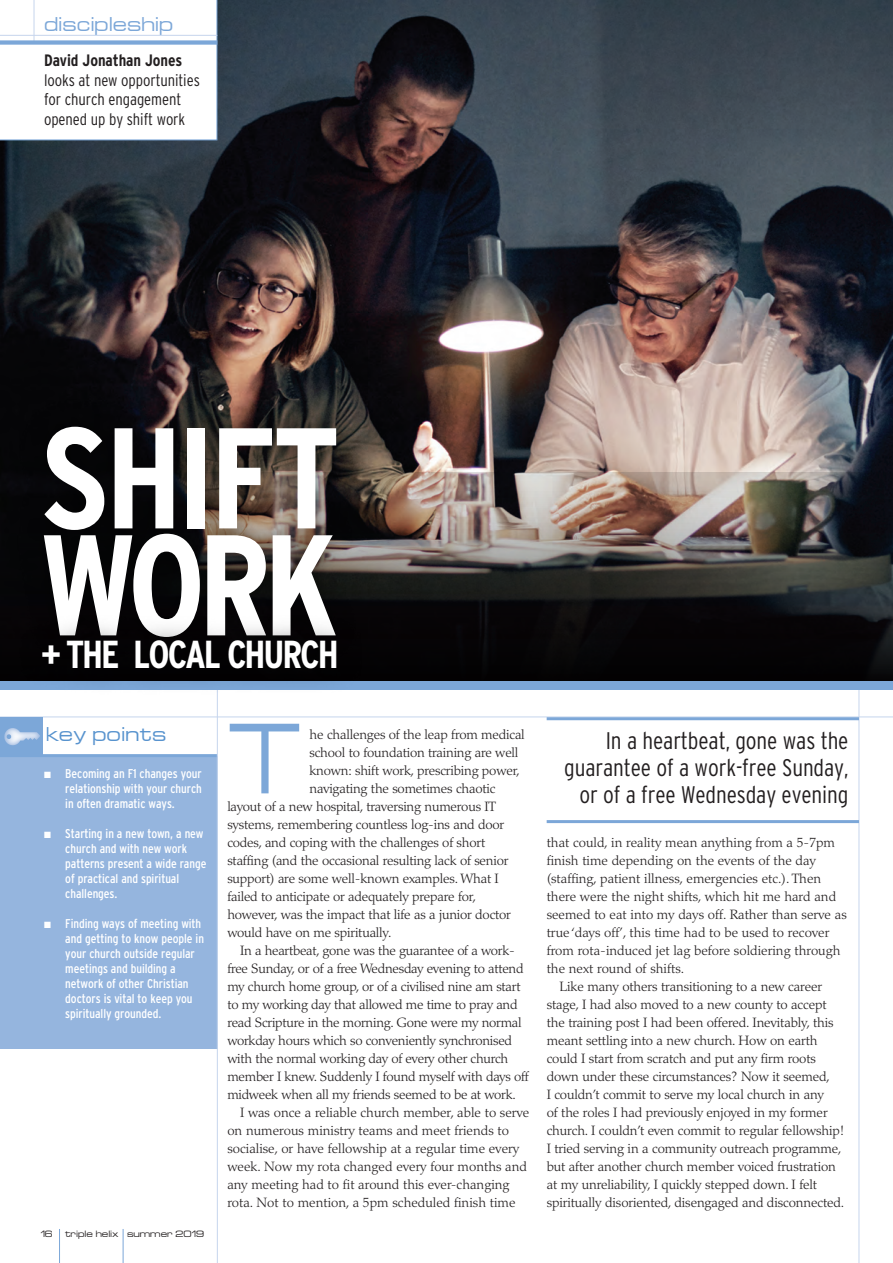
<style>
.page{position:relative;width:893px;height:1263px;background:#fff}
.page>*{position:absolute;margin:0;border:0;box-sizing:border-box;transform-origin:0 0}
.t1{font:700 condensed 142.95px/106.9px "Interstate";letter-spacing:-.035em;color:#fff}
.t2{font:90px "Euro Technic Ext";color:#7ca7d8;scale:.9 1}
.t3{font:700 condensed 39px "Interstate";letter-spacing:-.055em;color:#fff}
.t4{font:300 condensed 24px/27px "Interstate";letter-spacing:-.005em;color:#231f20;text-align:right}
.t5{font:18px "Euro Technic Ext";color:#7ca7d8}
.t6{font:18px "Euro Technic Ext";color:#5893ce}
.t7{font:300 condensed 16.5px/19.5px "Interstate";letter-spacing:-.005em;color:#231f20}
.t8{font:700 condensed 16.5px "Interstate";letter-spacing:-.005em;color:#231f20}
.t9{font:300 13.5px "Palatino";letter-spacing:-.01em;color:#231f20}
.t10{font:condensed 12.75px/15px "Interstate";letter-spacing:-.005em;color:#fff}
.t11{font:8.25px "Euro Technic Ext";color:#231f20}
</style>
<div class="page">
<hr style="left:123px;top:1229px;width:1px;height:34px;background:#7ca7d8">
<hr style="left:59px;top:1229px;width:1px;height:34px;background:#7ca7d8">
<img style="left:0;top:0;width:893px;height:473px">
<svg style="left:838px;top:473px;width:55px;height:208px;background:#16191d"></svg>
<div style="left:0;top:756px;width:217px;height:292px;background:#95b5de"></div>
<hr style="left:0;top:754px;width:217px;height:3px;background:#7ca7d8">
<hr style="left:0;top:716px;width:893px;height:1px;background:#c6d5ed">
<svg style="left:0;top:0;width:217px;height:140px"></svg>
<hr style="left:34px;top:0;width:1px;height:43px;background:#c6d5ed">
<hr style="left:0;top:35px;width:217px;height:1px;background:#c6d5ed">
<div style="left:0;top:40px;width:217px;height:5px;background:#7ca7d8"></div>
<hr style="left:858px;top:685px;width:1px;height:578px;background:#c6d5ed">
<hr style="left:217px;top:685px;width:1px;height:578px;background:#c6d5ed">
<div style="left:0;top:681px;width:893px;height:8px;background:#7ca7d8"></div>
<img style="left:0;top:379px;width:473px;height:371px">
<img style="left:448px;top:386px;width:390px;height:358px">
<hr style="left:547px;top:820px;width:312px;height:3px;background:#7ca7d8">
<hr style="left:547px;top:717px;width:312px;height:3px;background:#7ca7d8">
<img style="left:14px;top:608px;width:427px;height:124px">
<h3 class="t5" style="left:44px;top:15px;width:131px">discipleship</h3>
<p class="t8" style="left:44px;top:51px;width:140px">David Jonathan Jones</p>
<p class="t7" style="left:44px;top:70px;width:157px">looks at new opportunities for church engagement opened up by shift work</p>
<h1 class="t1" style="left:41px;top:426px;width:300px">SHIFT<br>WORK</h1>
<h3 class="t3" style="left:41px;top:632px;width:299px">+ THE LOCAL CHURCH</h3>
<h3 class="t6" style="left:46px;top:724px;width:122px">key points</h3>
<h2 class="t2" style="left:227px;top:710px;width:84px">T</h2>
<p class="t9" style="left:309px;top:729px;width:217px">he challenges of the leap from medical</p>
<p class="t9" style="left:309px;top:747px;width:210px">school to foundation training are well</p>
<p class="t9" style="left:309px;top:765px;width:212px">known: shift work, prescribing power,</p>
<p class="t9" style="left:309px;top:783px;width:188px">navigating the sometimes chaotic</p>
<p class="t9" style="left:227px;top:801px;width:270px">layout of a new hospital, traversing numerous IT</p>
<p class="t9" style="left:227px;top:819px;width:278px">systems, remembering countless log-ins and door</p>
<p class="t9" style="left:227px;top:837px;width:259px">codes, and coping with the challenges of short</p>
<p class="t9" style="left:227px;top:855px;width:283px">staffing (and the occasional resulting lack of senior</p>
<p class="t9" style="left:227px;top:873px;width:273px">support) are some well-known examples. What I</p>
<p class="t9" style="left:227px;top:891px;width:250px">failed to anticipate or adequately prepare for,</p>
<p class="t9" style="left:227px;top:909px;width:285px">however, was the impact that life as a junior doctor</p>
<p class="t9" style="left:227px;top:927px;width:166px">would have on me spiritually.</p>
<p class="t9" style="left:240px;top:945px;width:276px">In a heartbeat, gone was the guarantee of a work-</p>
<p class="t9" style="left:227px;top:963px;width:298px">free Sunday, or of a free Wednesday evening to attend</p>
<p class="t9" style="left:227px;top:981px;width:295px">my church home group, or of a civilised nine am start</p>
<p class="t9" style="left:227px;top:999px;width:292px">to my working day that allowed me time to pray and</p>
<p class="t9" style="left:227px;top:1017px;width:296px">read Scripture in the morning. Gone were my normal</p>
<p class="t9" style="left:227px;top:1035px;width:286px">workday hours which so conveniently synchronised</p>
<p class="t9" style="left:227px;top:1053px;width:282px">with the normal working day of every other church</p>
<p class="t9" style="left:227px;top:1071px;width:303px">member I knew. Suddenly I found myself with days off</p>
<p class="t9" style="left:227px;top:1089px;width:290px">midweek when all my friends seemed to be at work.</p>
<p class="t9" style="left:240px;top:1107px;width:291px">I was once a reliable church member, able to serve</p>
<p class="t9" style="left:227px;top:1125px;width:283px">on numerous ministry teams and meet friends to</p>
<p class="t9" style="left:227px;top:1143px;width:293px">socialise, or have fellowship at a regular time every</p>
<p class="t9" style="left:227px;top:1161px;width:301px">week. Now my rota changed every four months and</p>
<p class="t9" style="left:227px;top:1179px;width:284px">any meeting had to fit around this ever-changing</p>
<p class="t9" style="left:227px;top:1197px;width:290px">rota. Not to mention, a 5pm scheduled finish time</p>
<p class="t10" style="left:65px;top:766px;width:138px;text-align:justify">Becoming an F1 changes your relationship with your church in often dramatic ways.</p>
<p class="t10" style="left:65px;top:826px;width:143px">Starting in a new town, a new church and with new work patterns present a wide range of practical and spiritual challenges.</p>
<p class="t10" style="left:65px;top:916px;width:140px">Finding ways of meeting with and getting to know people in your church outside regular meetings and building a network of other Christian doctors is vital to keep you spiritually grounded.</p>
<p class="t11" style="left:40px;top:1229px;width:14px">16</p>
<p class="t11" style="left:65px;top:1229px;width:141px">triple helix summer 2019</p>
<h3 class="t4" style="left:564px;top:727px;width:286px">In a heartbeat, gone was the guarantee of a work-free Sunday, or of a free Wednesday evening</h3>
<p class="t9" style="left:547px;top:837px;width:290px">that could, in reality mean anything from a 5-7pm</p>
<p class="t9" style="left:547px;top:855px;width:271px">finish time depending on the events of the day</p>
<p class="t9" style="left:547px;top:873px;width:276px">(staffing, patient illness, emergencies etc.). Then</p>
<p class="t9" style="left:547px;top:891px;width:291px">there were the night shifts, which hit me hard and</p>
<p class="t9" style="left:547px;top:909px;width:302px">seemed to eat into my days off. Rather than serve as</p>
<p class="t9" style="left:547px;top:927px;width:284px">true ‘days off’, this time had to be used to recover</p>
<p class="t9" style="left:547px;top:945px;width:295px">from rota-induced jet lag before soldiering through</p>
<p class="t9" style="left:547px;top:963px;width:139px">the next round of shifts.</p>
<p class="t9" style="left:559px;top:981px;width:264px">Like many others transitioning to a new career</p>
<p class="t9" style="left:547px;top:999px;width:282px">stage, I had also moved to a new county to accept</p>
<p class="t9" style="left:547px;top:1017px;width:288px">the training post I had been offered. Inevitably, this</p>
<p class="t9" style="left:547px;top:1035px;width:272px">meant settling into a new church. How on earth</p>
<p class="t9" style="left:547px;top:1053px;width:271px">could I start from scratch and put any firm roots</p>
<p class="t9" style="left:547px;top:1071px;width:285px">down under these circumstances? Now it seemed,</p>
<p class="t9" style="left:547px;top:1089px;width:279px">I couldn’t commit to serve my local church in any</p>
<p class="t9" style="left:547px;top:1107px;width:283px">of the roles I had previously enjoyed in my former</p>
<p class="t9" style="left:547px;top:1125px;width:299px">church. I couldn’t even commit to regular fellowship!</p>
<p class="t9" style="left:547px;top:1143px;width:296px">I tried serving in a community outreach programme,</p>
<p class="t9" style="left:547px;top:1161px;width:291px">but after another church member voiced frustration</p>
<p class="t9" style="left:547px;top:1179px;width:272px">at my unreliability, I quickly stepped down. I felt</p>
<p class="t9" style="left:547px;top:1197px;width:299px">spiritually disoriented, disengaged and disconnected.</p>
</div>
